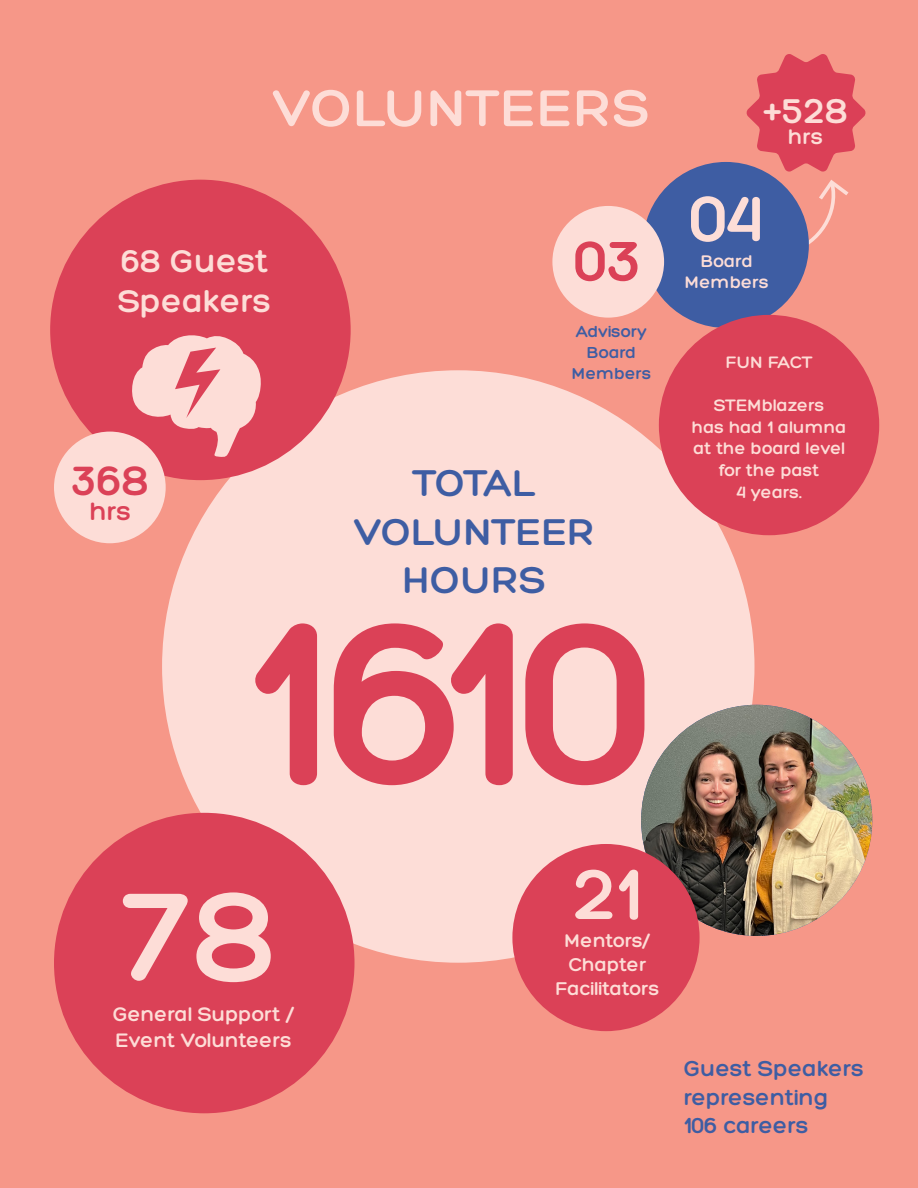
<style>
.page{position:relative;width:918px;height:1188px;background:#f69788}
.page>*{position:absolute;margin:0;border:0;box-sizing:border-box;transform-origin:0 0}
.t1{font:700 246.15px "Hero";color:#db4157}
.t2{font:700 136.5px "Hero";color:#fdddd7}
.t3{font:700 76.35px "Hero";color:#fdddd7}
.t4{font:700 69.45px "Hero";color:#fdddd7}
.t5{font:700 60.6px "Hero";color:#db4157}
.t6{font:700 56.25px "Hero";letter-spacing:.01em;color:#fdddd7}
.t7{font:700 44.4px "Hero";color:#db4157}
.t8{font:700 40.5px/48.6px "Hero";color:#3e5da3;text-align:center}
.t9{font:700 37.35px "Hero";color:#fdddd7}
.t10{font:700 33.9px/40.8px "Hero";color:#fdddd7}
.t11{font:700 27px "Hero";color:#db4157}
.t12{font:700 23.55px/28.2px "Hero";color:#3e5da3}
.t13{font:700 22.8px "Hero";color:#fdddd7}
.t14{font:700 21.3px/25.5px "Hero";color:#fdddd7}
.t15{font:700 20.1px/24.2px "Hero";color:#fdddd7;text-align:center}
.t16{font:700 18.3px/21.9px "Hero";color:#fdddd7;text-align:center}
.t17{font:700 18px/21.6px "Hero";color:#fdddd7;text-align:center}
.t18{font:700 17.25px/20.7px "Hero";color:#3e5da3;text-align:center}
</style>
<div class="page">
<div style="left:162px;top:370px;width:592px;height:593px;background:#fdddd7;border-radius:50%"></div>
<img style="left:641px;top:705px;width:231px;height:231px;border-radius:116px">
<div style="left:50px;top:180px;width:301px;height:300px;background:#db4157;border-radius:50%"></div>
<div style="left:54px;top:813px;width:301px;height:300px;background:#db4157;border-radius:50%"></div>
<div style="left:512px;top:844px;width:188px;height:187px;background:#db4157;border-radius:50%"></div>
<div style="left:54px;top:432px;width:112px;height:111px;background:#fdddd7;border-radius:50%"></div>
<svg style="left:130px;top:335px;width:131px;height:122px"></svg>
<svg style="left:789px;top:180px;width:60px;height:65px"></svg>
<svg style="left:746px;top:54px;width:120px;height:118px"></svg>
<div style="left:643px;top:162px;width:166px;height:166px;background:#3e5da3;border-radius:50%"></div>
<div style="left:659px;top:315px;width:220px;height:220px;background:#db4157;border-radius:50%"></div>
<div style="left:552px;top:206px;width:112px;height:112px;background:#fdddd7;border-radius:50%"></div>
<h3 class="t6" style="left:273px;top:78px;width:378px">VOLUNTEERS</h3>
<h3 class="t10" style="left:118px;top:242px;width:155px">68 Guest<br>Speakers</h3>
<h3 class="t7" style="left:72px;top:457px;width:79px">368</h3>
<h3 class="t11" style="left:90px;top:497px;width:43px">hrs</h3>
<h3 class="t5" style="left:575px;top:229px;width:68px">03</h3>
<p class="t18" style="left:572px;top:322px;width:81px">Advisory<br>Board<br>Members</p>
<h3 class="t8" style="left:355px;top:461px;width:241px">TOTAL<br>VOLUNTEER<br>HOURS</h3>
<h1 class="t1" style="left:248px;top:572px;width:409px">1610</h1>
<h3 class="t9" style="left:763px;top:91px;width:87px">+528</h3>
<p class="t13" style="left:788px;top:125px;width:36px">hrs</p>
<h3 class="t4" style="left:690px;top:182px;width:74px">04</h3>
<p class="t16" style="left:685px;top:250px;width:86px">Board<br>Members</p>
<p class="t17" style="left:726px;top:352px;width:88px">FUN FACT</p>
<p class="t17" style="left:692px;top:395px;width:156px">STEMblazers<br>has had 1 alumna at the board level for the past<br>4 years.</p>
<h2 class="t2" style="left:122px;top:864px;width:157px">78</h2>
<p class="t14" style="left:113px;top:1003px;width:183px">General Support /<br>Event Volunteers</p>
<h3 class="t3" style="left:573px;top:854px;width:70px">21</h3>
<p class="t15" style="left:555px;top:929px;width:106px">Mentors/<br>Chapter<br>Facilitators</p>
<h3 class="t12" style="left:684px;top:1056px;width:182px">Guest Speakers representing<br>106 careers</h3>
</div>
